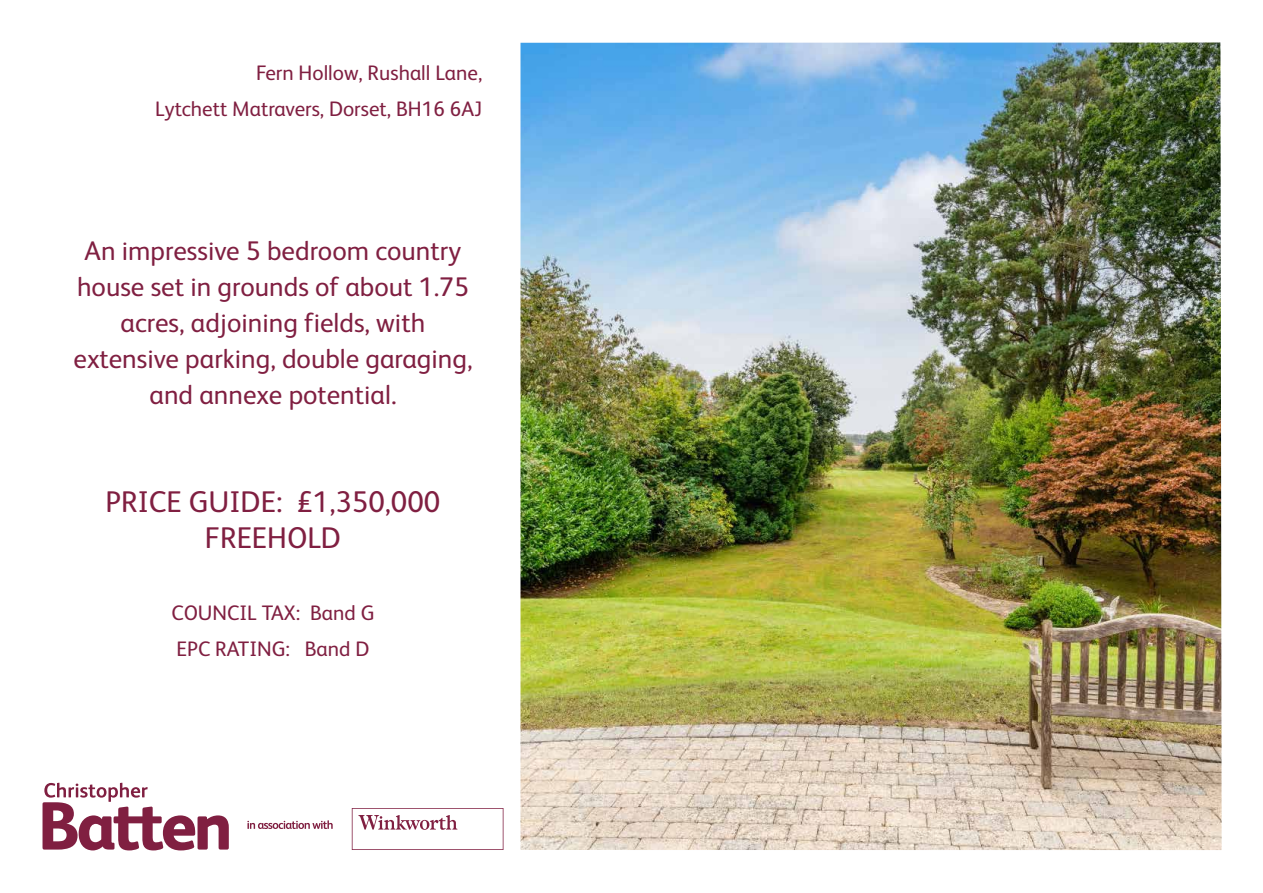
<style>
.page{position:relative;width:1263px;height:893px;background:#fff}
.page>*{position:absolute;margin:0;border:0;box-sizing:border-box;transform-origin:0 0}
.t1{font:30px/36px "FS Albert";color:#801f41;text-align:center}
.t2{font:27px/36px "FS Albert";color:#801f41;text-align:center}
.t3{font:21px/36px "FS Albert";color:#801f41;text-align:right}
</style>
<div class="page">
<svg style="left:247px;top:820px;width:86px;height:9px"></svg>
<svg style="left:352px;top:808px;width:151px;height:42px"></svg>
<svg style="left:43px;top:783px;width:186px;height:67px"></svg>
<img style="left:520px;top:43px;width:702px;height:807px">
<p class="t3" style="left:155px;top:55px;width:329px">Fern Hollow, Rushall Lane,<br>Lytchett Matravers, Dorset, BH16 6AJ</p>
<p class="t2" style="left:74px;top:233px;width:400px">An impressive 5 bedroom country house set in grounds of about 1.75 acres, adjoining fields, with extensive parking, double garaging, and annexe potential.</p>
<p class="t1" style="left:106px;top:484px;width:336px">PRICE GUIDE: £1,350,000<br>FREEHOLD</p>
<p class="t3" style="left:171px;top:595px;width:205px;text-align:left">COUNCIL TAX: Band G<br>EPC RATING: Band D</p>
</div>
